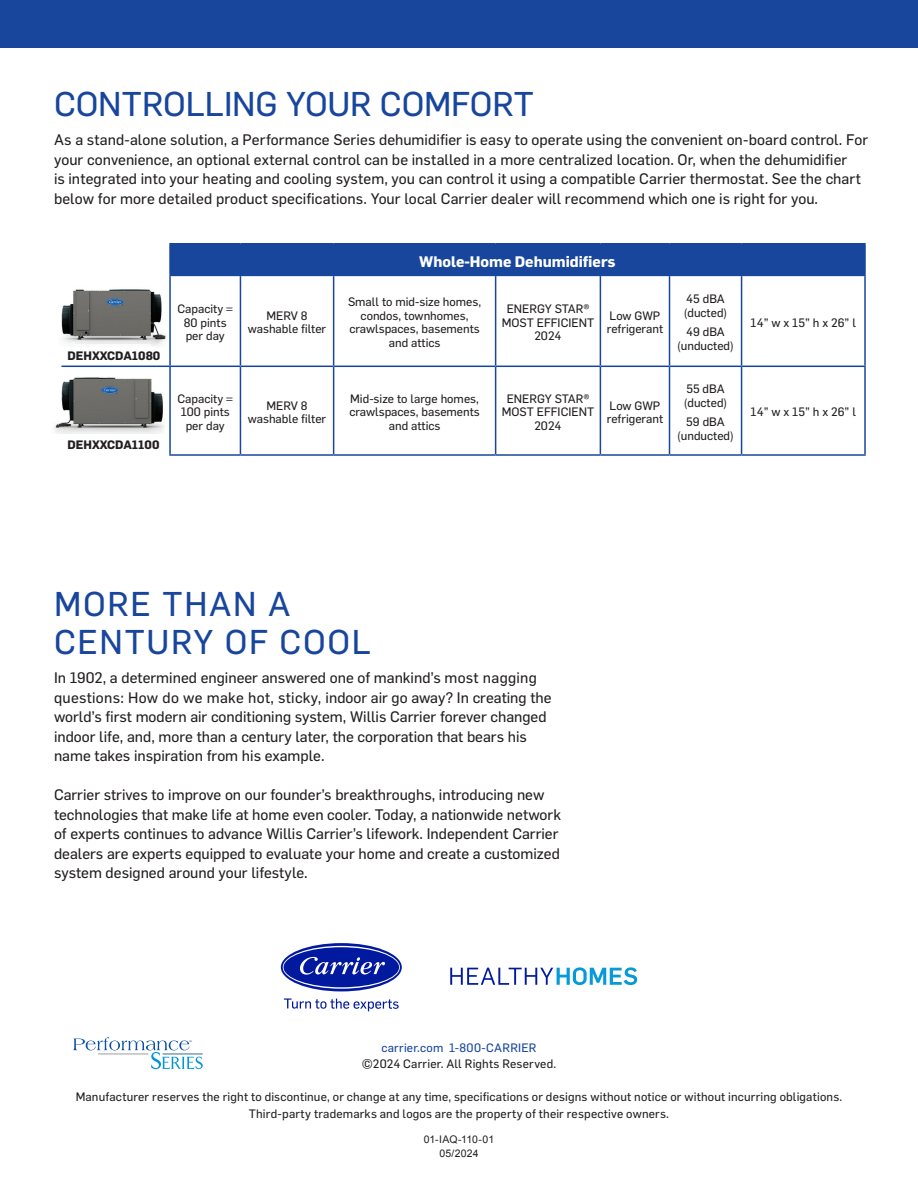
<style>
.page{position:relative;width:918px;height:1188px;background:#fff}
.page>*{position:absolute;margin:0;border:0;box-sizing:border-box;transform-origin:0 0}
.t1{font:33.75px/38.2px "Flama Basic";letter-spacing:.05em;color:#18469d}
.t2{font:33.75px "Flama Basic";letter-spacing:.005em;color:#18469d}
.t3{font:15px/19.5px "Flama Basic";color:#231f20}
.t4{font:700 15px "Flama";color:#fff}
.t5{font:12px/13.5px "Flama Basic";color:#231f20;text-align:center}
.t6{font:12px "Flama Basic";letter-spacing:.02em;color:#18469d}
.t7{font:700 12px "Flama";color:#231f20}
.t8{font:10.5px "Arial";color:#231f20}
</style>
<div class="page">
<div style="left:0;top:0;width:918px;height:48px;background:#18469d"></div>
<svg style="left:73px;top:1037px;width:130px;height:32px"></svg>
<svg style="left:450px;top:967px;width:187px;height:18px"></svg>
<svg style="left:284px;top:998px;width:115px;height:13px"></svg>
<svg style="left:281px;top:943px;width:121px;height:48px"></svg>
<svg style="left:283px;top:946px;width:117px;height:43px"></svg>
<div style="left:170px;top:244px;width:695px;height:31px;background:#18469d"></div>
<hr style="left:169px;top:243px;width:71px;height:1px;background:#18469d">
<hr style="left:169px;top:244px;width:2px;height:31px;background:#18469d">
<hr style="left:240px;top:243px;width:94px;height:1px;background:#18469d">
<hr style="left:334px;top:243px;width:162px;height:1px;background:#18469d">
<hr style="left:496px;top:243px;width:104px;height:1px;background:#18469d">
<hr style="left:600px;top:243px;width:70px;height:1px;background:#18469d">
<hr style="left:670px;top:243px;width:72px;height:1px;background:#18469d">
<hr style="left:742px;top:243px;width:124px;height:1px;background:#18469d">
<hr style="left:864px;top:244px;width:2px;height:31px;background:#18469d">
<hr style="left:169px;top:275px;width:71px;height:1px;background:#18469d">
<hr style="left:240px;top:275px;width:94px;height:1px;background:#18469d">
<hr style="left:334px;top:275px;width:162px;height:1px;background:#18469d">
<hr style="left:496px;top:275px;width:104px;height:1px;background:#18469d">
<hr style="left:600px;top:275px;width:70px;height:1px;background:#18469d">
<hr style="left:670px;top:275px;width:72px;height:1px;background:#18469d">
<hr style="left:742px;top:275px;width:124px;height:1px;background:#18469d">
<hr style="left:169px;top:276px;width:2px;height:90px;background:#18469d">
<hr style="left:864px;top:276px;width:2px;height:90px;background:#18469d">
<hr style="left:169px;top:367px;width:2px;height:87px;background:#18469d">
<hr style="left:864px;top:367px;width:2px;height:87px;background:#18469d">
<hr style="left:169px;top:454px;width:71px;height:2px;background:#18469d">
<hr style="left:240px;top:454px;width:94px;height:2px;background:#18469d">
<hr style="left:334px;top:454px;width:162px;height:2px;background:#18469d">
<hr style="left:496px;top:454px;width:104px;height:2px;background:#18469d">
<hr style="left:600px;top:454px;width:70px;height:2px;background:#18469d">
<hr style="left:670px;top:454px;width:72px;height:2px;background:#18469d">
<hr style="left:742px;top:454px;width:124px;height:2px;background:#18469d">
<hr style="left:240px;top:276px;width:1px;height:90px;background:#18469d">
<hr style="left:333px;top:276px;width:1px;height:90px;background:#18469d">
<hr style="left:495px;top:276px;width:1px;height:90px;background:#18469d">
<hr style="left:600px;top:276px;width:1px;height:90px;background:#18469d">
<hr style="left:669px;top:276px;width:1px;height:90px;background:#18469d">
<hr style="left:741px;top:276px;width:1px;height:90px;background:#18469d">
<hr style="left:170px;top:366px;width:70px;height:1px;background:#18469d">
<hr style="left:240px;top:366px;width:94px;height:1px;background:#18469d">
<hr style="left:240px;top:367px;width:1px;height:87px;background:#18469d">
<hr style="left:334px;top:366px;width:162px;height:1px;background:#18469d">
<hr style="left:333px;top:367px;width:1px;height:87px;background:#18469d">
<hr style="left:496px;top:366px;width:104px;height:1px;background:#18469d">
<hr style="left:495px;top:367px;width:1px;height:87px;background:#18469d">
<hr style="left:600px;top:366px;width:70px;height:1px;background:#18469d">
<hr style="left:600px;top:367px;width:1px;height:87px;background:#18469d">
<hr style="left:670px;top:366px;width:72px;height:1px;background:#18469d">
<hr style="left:669px;top:367px;width:1px;height:87px;background:#18469d">
<hr style="left:742px;top:366px;width:124px;height:1px;background:#18469d">
<hr style="left:741px;top:367px;width:1px;height:87px;background:#18469d">
<hr style="left:62px;top:366px;width:108px;height:1px;background:#18469d">
<img style="left:53px;top:377px;width:112px;height:57px">
<img style="left:61px;top:289px;width:105px;height:58px">
<p class="t2" style="left:54px;top:81px;width:481px">CONTROLLING YOUR COMFORT</p>
<p class="t3" style="left:54px;top:129px;width:816px">As a stand-alone solution, a Performance Series dehumidifier is easy to operate using the convenient on-board control. For your convenience, an optional external control can be installed in a more centralized location. Or, when the dehumidifier<br>is integrated into your heating and cooling system, you can control it using a compatible Carrier thermostat. See the chart below for more detailed product specifications. Your local Carrier dealer will recommend which one is right for you.</p>
<p class="t7" style="left:68px;top:347px;width:94px">DEHXXCDA1080</p>
<p class="t7" style="left:68px;top:436px;width:93px">DEHXXCDA1100</p>
<p class="t5" style="left:177px;top:301px;width:57px">Capacity =</p>
<p class="t5" style="left:184px;top:315px;width:44px;text-align:left">80 pints per day</p>
<p class="t5" style="left:248px;top:308px;width:80px">MERV 8 washable filter</p>
<p class="t4" style="left:419px;top:250px;width:198px">Whole-Home Dehumidifiers</p>
<p class="t5" style="left:348px;top:295px;width:135px">Small to mid-size homes, condos, townhomes, crawlspaces, basements and attics</p>
<p class="t5" style="left:502px;top:301px;width:94px">ENERGY STAR®<br>MOST EFFICIENT<br>2024</p>
<p class="t5" style="left:607px;top:308px;width:58px;text-align:left">Low GWP refrigerant</p>
<p class="t5" style="left:177px;top:391px;width:57px">Capacity =</p>
<p class="t5" style="left:181px;top:405px;width:51px">100 pints per day</p>
<p class="t5" style="left:248px;top:398px;width:80px">MERV 8 washable filter</p>
<p class="t5" style="left:349px;top:391px;width:132px">Mid-size to large homes, crawlspaces, basements and attics</p>
<p class="t5" style="left:502px;top:391px;width:94px">ENERGY STAR®<br>MOST EFFICIENT<br>2024</p>
<p class="t5" style="left:607px;top:398px;width:58px;text-align:left">Low GWP refrigerant</p>
<p class="t5" style="left:684px;top:292px;width:45px;text-align:left">45 dBA (ducted)</p>
<p class="t5" style="left:677px;top:325px;width:58px">49 dBA (unducted)</p>
<p class="t5" style="left:684px;top:381px;width:45px;text-align:left">55 dBA (ducted)</p>
<p class="t5" style="left:677px;top:414px;width:58px">59 dBA (unducted)</p>
<p class="t5" style="left:751px;top:315px;width:107px">14” w x 15” h x 26” l</p>
<p class="t5" style="left:751px;top:405px;width:107px">14” w x 15” h x 26” l</p>
<p class="t1" style="left:54px;top:583px;width:318px">MORE THAN A<br>CENTURY OF COOL</p>
<p class="t3" style="left:54px;top:667px;width:499px">In 1902, a determined engineer answered one of mankind’s most nagging questions: How do we make hot, sticky, indoor air go away? In creating the world’s first modern air conditioning system, Willis Carrier forever changed indoor life, and, more than a century later, the corporation that bears his name takes inspiration from his example.</p>
<p class="t3" style="left:54px;top:784px;width:509px">Carrier strives to improve on our founder’s breakthroughs, introducing new technologies that make life at home even cooler. Today, a nationwide network of experts continues to advance Willis Carrier’s lifework. Independent Carrier dealers are experts equipped to evaluate your home and create a customized system designed around your lifestyle.</p>
<p class="t6" style="left:381px;top:1039px;width:157px">carrier.com 1-800-CARRIER</p>
<p class="t5" style="left:362px;top:1056px;width:196px">©2024 Carrier. All Rights Reserved.</p>
<p class="t5" style="left:76px;top:1089px;width:768px">Manufacturer reserves the right to discontinue, or change at any time, specifications or designs without notice or without incurring obligations.</p>
<p class="t5" style="left:249px;top:1106px;width:422px">Third-party trademarks and logos are the property of their respective owners.</p>
<p class="t8" style="left:424px;top:1133px;width:72px">01-IAQ-110-01</p>
<p class="t8" style="left:439px;top:1147px;width:41px">05/2024</p>
</div>
